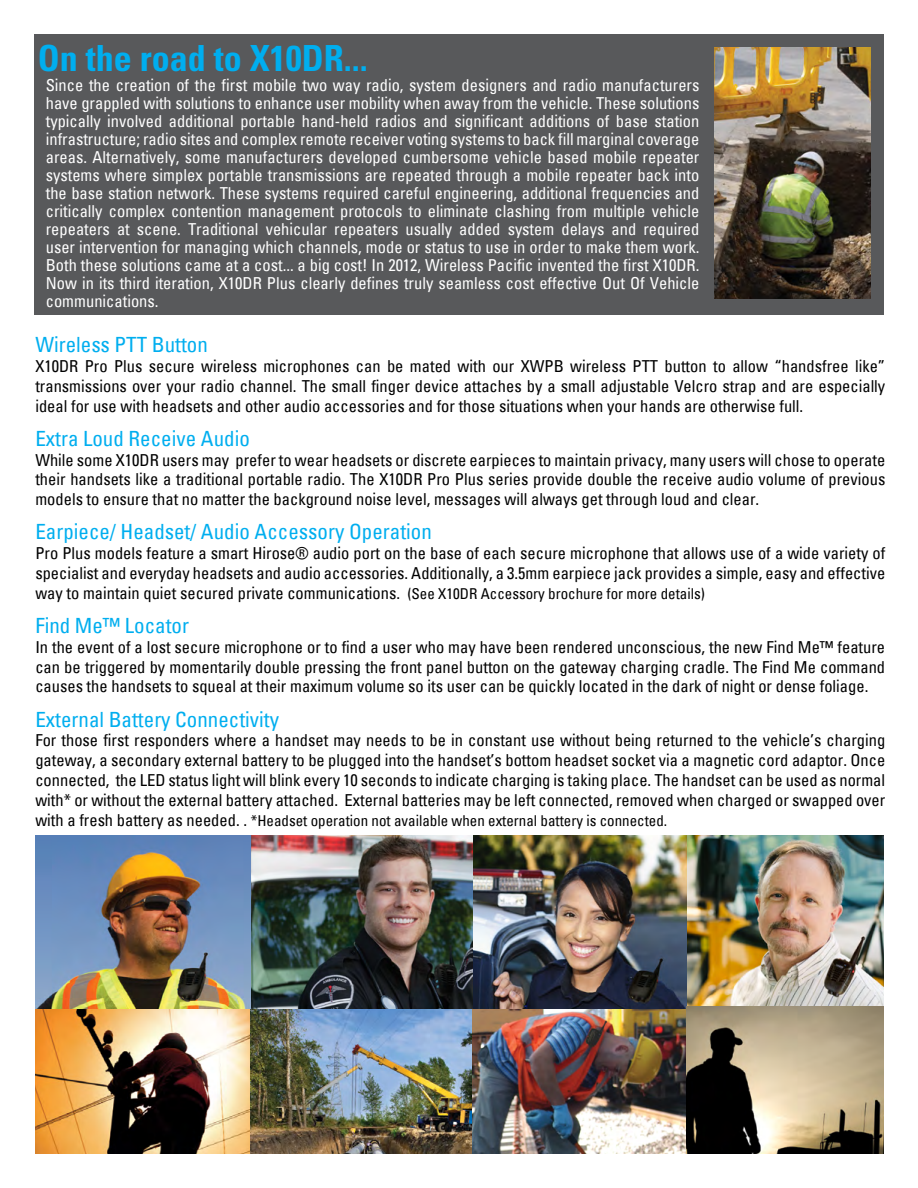
<style>
.page{position:relative;width:918px;height:1188px;background:#fff}
.page>*{position:absolute;margin:0;border:0;box-sizing:border-box;transform-origin:0 0}
.t1{font:700 condensed 36px "Univers LT Std";color:#00aeef}
.t2{font:condensed 21px "Univers";color:#00aeef}
.t3{font:condensed 16.5px/19.8px "Univers";color:#000;text-align:justify}
.t4{font:condensed 16.5px/18px "Univers";color:#fff;text-align:justify}
.t5{font:condensed 15px "Univers";color:#000}
.s1{font-size:15px}
.s2{font-size:16.5px}
</style>
<div class="page">
<div style="left:34px;top:34px;width:850px;height:281px;background:#58595b"></div>
<img style="left:715px;top:48px;width:155px;height:251px">
<img style="left:473px;top:1009px;width:213px;height:144px">
<img style="left:35px;top:1009px;width:215px;height:145px">
<img style="left:250px;top:1009px;width:222px;height:145px">
<img style="left:35px;top:835px;width:849px;height:174px">
<img style="left:686px;top:1006px;width:198px;height:148px">
<h1 class="t1" style="left:38px;top:36px;width:331px">On the road to X10DR...</h1>
<p class="t4" style="left:46px;top:76px;width:655px">Since the creation of the first mobile two way radio, system designers and radio manufacturers have grappled with solutions to enhance user mobility when away from the vehicle. These solutions typically involved additional portable hand-held radios and significant additions of base station infrastructure; radio sites and complex remote receiver voting systems to back fill marginal coverage areas. Alternatively, some manufacturers developed cumbersome vehicle based mobile repeater systems where simplex portable transmissions are repeated through a mobile repeater back into the base station network. These systems required careful engineering, additional frequencies and critically complex contention management protocols to eliminate clashing from multiple vehicle repeaters at scene. Traditional vehicular repeaters usually added system delays and required user intervention for managing which channels, mode or status to use in order to make them work.<br>Both these solutions came at a cost... a big cost! In 2012, Wireless Pacific invented the first X10DR.<br>Now in its third iteration, X10DR Plus clearly defines truly seamless cost effective Out Of Vehicle communications.</p>
<p class="t2" style="left:35px;top:331px;width:174px">Wireless PTT Button</p>
<p class="t3" style="left:35px;top:356px;width:851px">X10DR Pro Plus secure wireless microphones can be mated with our XWPB wireless PTT button to allow “handsfree like” transmissions over your radio channel. The small finger device attaches by a small adjustable Velcro strap and are especially ideal for use with headsets and other audio accessories and for those situations when your hands are otherwise full.</p>
<p class="t2" style="left:35px;top:425px;width:216px">Extra Loud Receive Audio</p>
<p class="t3" style="left:35px;top:449px;width:852px">While some X10DR users may prefer to wear headsets or discrete earpieces to maintain privacy, many users will chose to operate their handsets like a traditional portable radio. The X10DR Pro Plus series provide double the receive audio volume of previous models to ensure that no matter the background noise level, messages will always get through loud and clear.</p>
<p class="t2" style="left:35px;top:518px;width:398px">Earpiece/ Headset/ Audio Accessory Operation</p>
<p class="t3" style="left:35px;top:543px;width:852px">Pro Plus models feature a smart Hirose® audio port on the base of each secure microphone that allows use of a wide variety of specialist and everyday headsets and audio accessories. Additionally, a 3.5mm earpiece jack provides a simple, easy and effective way to maintain quiet secured private communications. <span class="s1">(See X10DR Accessory brochure for more details)</span></p>
<p class="t2" style="left:35px;top:612px;width:155px">Find Me™ Locator</p>
<p class="t3" style="left:35px;top:637px;width:851px">In the event of a lost secure microphone or to find a user who may have been rendered unconscious, the new Find Me™ feature can be triggered by momentarily double pressing the front panel button on the gateway charging cradle. The Find Me command causes the handsets to squeal at their maximum volume so its user can be quickly located in the dark of night or dense foliage.</p>
<p class="t2" style="left:35px;top:705px;width:245px">External Battery Connectivity</p>
<p class="t3" style="left:35px;top:730px;width:852px">For those first responders where a handset may needs to be in constant use without being returned to the vehicle’s charging gateway, a secondary external battery to be plugged into the handset’s bottom headset socket via a magnetic cord adaptor. Once connected, the LED status light will blink every 10 seconds to indicate charging is taking place. The handset can be used as normal with* or without the external battery attached. External batteries may be left connected, removed when charged or swapped over</p>
<p class="t5" style="left:35px;top:810px;width:633px"><span class="s2">with a fresh battery as needed. .</span> *Headset operation not available when external battery is connected.</p>
</div>
